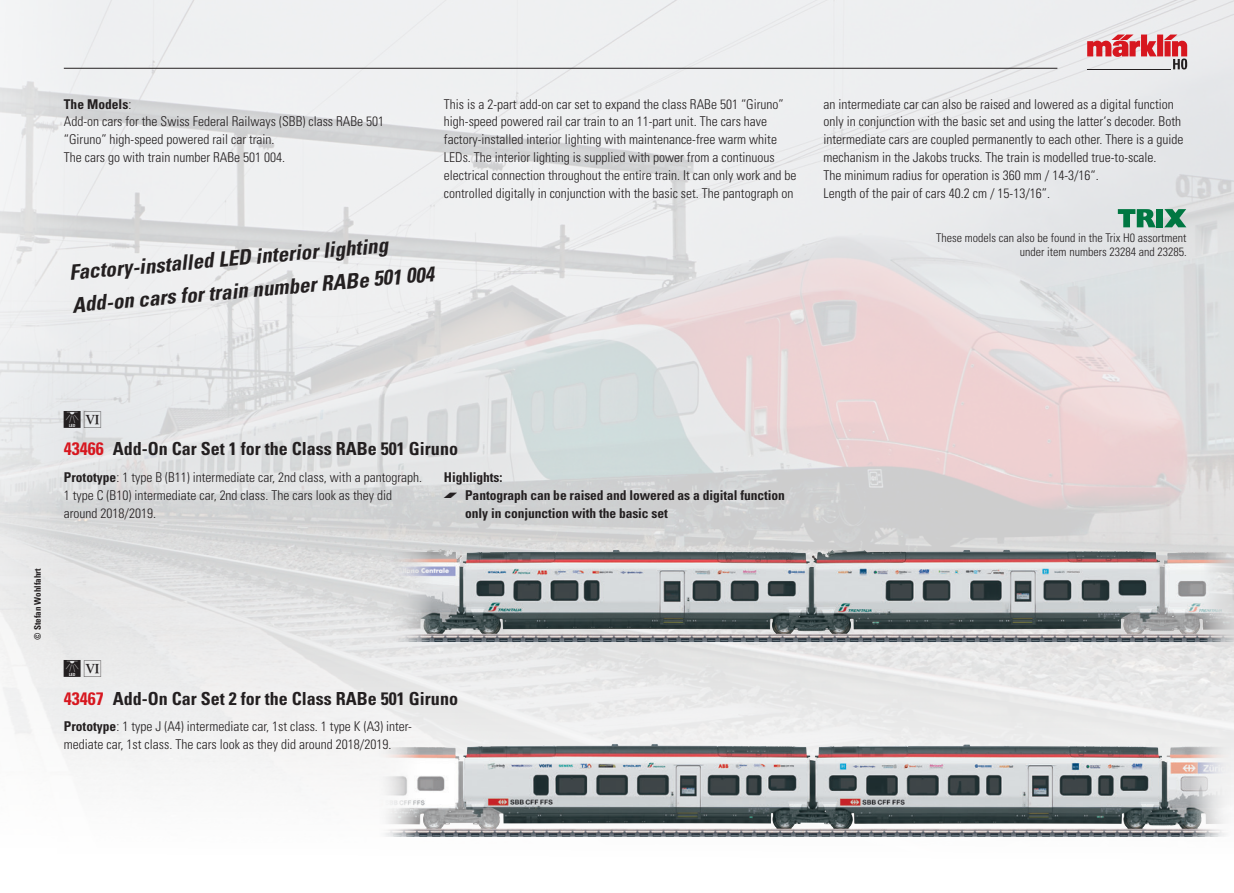
<style>
.page{position:relative;width:1234px;height:893px;background:#fff}
.page>*{position:absolute;margin:0;border:0;box-sizing:border-box;transform-origin:0 0}
.t1{font:italic 700 condensed 21px/32.5px "Univers LT Std";color:#231f20}
.t2{font:21px "Maerklin Piktos";color:#231f20}
.t3{font:700 condensed 18px "Univers LT Std";color:#231f20}
.t4{font:700 condensed 18px "Univers LT Std";color:#d7171f}
.t5{font:300 condensed 13.5px/17.9px "Univers LT Std";color:#231f20}
.t6{font:700 condensed 13.5px/17.9px "Univers LT Std";letter-spacing:-.005em;color:#231f20}
.t7{font:300 condensed 12px/14.4px "Univers LT Std";color:#231f20;text-align:right}
.t8{font:700 condensed 9px "Univers LT Std";color:#231f20}
.s1{font-weight:700}
.s2{font-family:"Maerklin Aufzaehlung";font-weight:400;font-stretch:normal;font-size:18px}
</style>
<div class="page">
<img style="left:0;top:0;width:1233px;height:792px">
<img style="left:0;top:202px;width:24px;height:590px">
<svg style="left:1117px;top:209px;width:38px;height:18px"></svg>
<div style="left:1156px;top:209px;width:6px;height:18px;background:#007742"></div>
<svg style="left:1163px;top:209px;width:22px;height:18px"></svg>
<img style="left:388px;top:549px;width:845px;height:93px">
<img style="left:376px;top:744px;width:857px;height:93px">
<svg style="left:1086px;top:35px;width:100px;height:35px;background:#d98e93"></svg>
<hr style="left:64px;top:68px;width:993px;height:1px;background:#231f20">
<p class="t5" style="left:64px;top:95px;width:322px"><span class="s1">The Models</span>:<br>Add-on cars for the Swiss Federal Railways (SBB) class RABe 501 “Giruno” high-speed powered rail car train.<br>The cars go with train number RABe 501 004.</p>
<p class="t5" style="left:444px;top:95px;width:354px">This is a 2-part add-on car set to expand the class RABe 501 “Giruno” high-speed powered rail car train to an 11-part unit. The cars have factory-installed interior lighting with maintenance-free warm white LEDs. The interior lighting is supplied with power from a continuous electrical connection throughout the entire train. It can only work and be controlled digitally in conjunction with the basic set. The pantograph on</p>
<p class="t5" style="left:823px;top:95px;width:361px">an intermediate car can also be raised and lowered as a digital function only in conjunction with the basic set and using the latter‘s decoder. Both intermediate cars are coupled permanently to each other. There is a guide mechanism in the Jakobs trucks. The train is modelled true-to-scale.<br>The minimum radius for operation is 360 mm / 14-3/16“.<br>Length of the pair of cars 40.2 cm / 15-13/16”.</p>
<h1 class="t1" style="left:68px;top:257px;width:364px;rotate:-5deg">Factory-installed LED interior lighting<br>Add-on cars for train number RABe 501 004</h1>
<p class="t7" style="left:935px;top:230px;width:252px">These models can also be found in the Trix H0 assortment under item numbers 23284 and 23285.</p>
<p class="t8" style="left:32px;top:640px;width:73px;rotate:-90deg">© Stefan Wohlfahrt</p>
<h1 class="t2" style="left:64px;top:408px;width:42px">+8</h1>
<h2 class="t4" style="left:64px;top:438px;width:41px">43466</h2>
<h2 class="t3" style="left:113px;top:438px;width:346px">Add-On Car Set 1 for the Class RABe 501 Giruno</h2>
<p class="t5" style="left:64px;top:468px;width:360px"><span class="s1">Prototype</span>: 1 type B (B11) intermediate car, 2nd class, with a pantograph.<br>1 type C (B10) intermediate car, 2nd class. The cars look as they did around 2018/2019.</p>
<p class="t6" style="left:444px;top:468px;width:60px">Highlights:</p>
<p class="t6" style="left:465px;top:486px;width:321px;text-indent:-21px"><span class="s2">•</span> Pantograph can be raised and lowered as a digital function only in conjunction with the basic set</p>
<h1 class="t2" style="left:64px;top:658px;width:42px">+8</h1>
<h2 class="t4" style="left:64px;top:687px;width:41px">43467</h2>
<h2 class="t3" style="left:113px;top:687px;width:346px">Add-On Car Set 2 for the Class RABe 501 Giruno</h2>
<p class="t5" style="left:64px;top:717px;width:349px"><span class="s1">Prototype</span>: 1 type J (A4) intermediate car, 1st class. 1 type K (A3) inter&shy;mediate car, 1st class. The cars look as they did around 2018/2019.</p>
</div>
